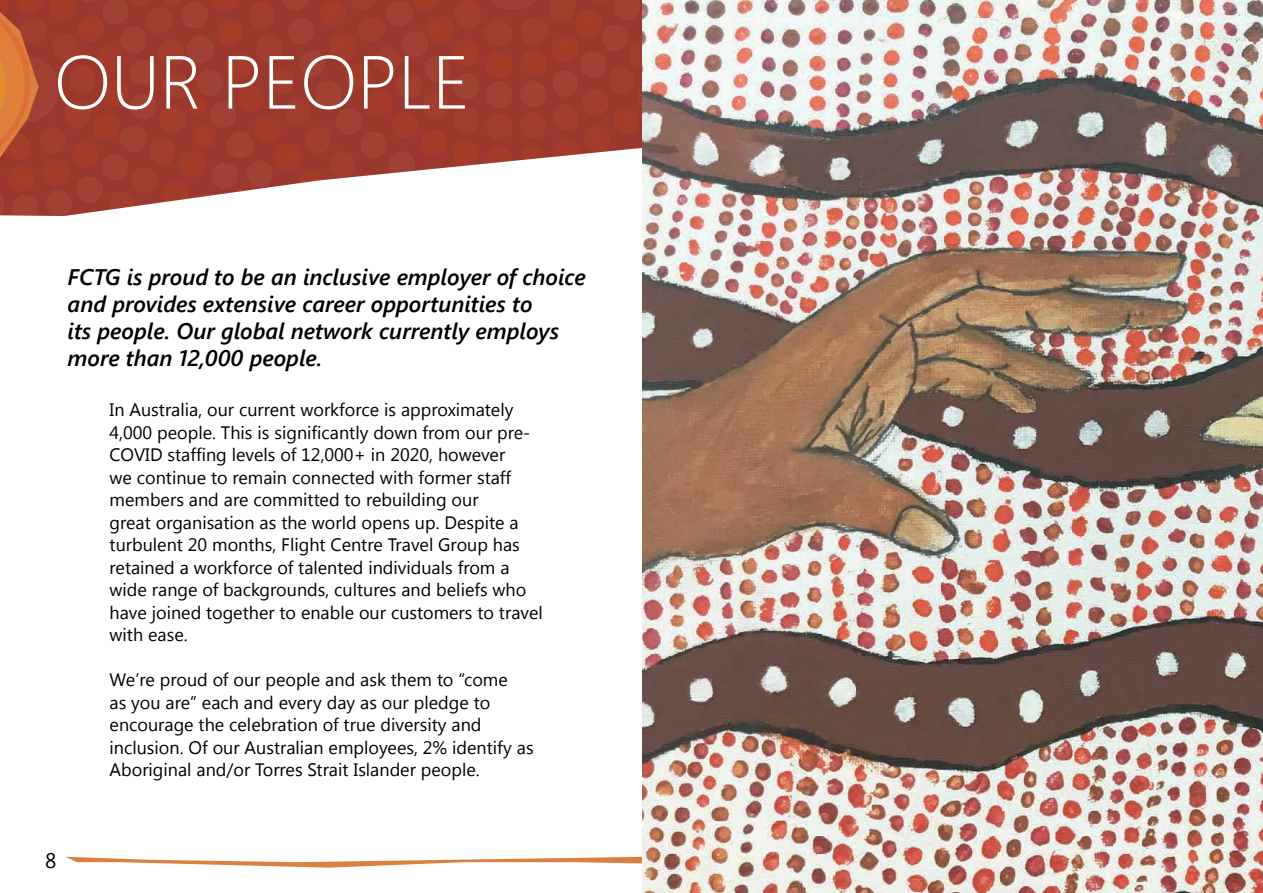
<style>
.page{position:relative;width:1263px;height:893px;background:#fff}
.page>*{position:absolute;margin:0;border:0;box-sizing:border-box;transform-origin:0 0}
.t1{font:300 75px "Segoe UI";color:#fff}
.t2{font:italic 600 22.5px/27px "Segoe UI";color:#000}
.t3{font:21px "Segoe UI";color:#000}
.t4{font:18px/22.5px "Segoe UI";color:#000}
</style>
<div class="page">
<svg style="left:66px;top:857px;width:576px;height:11px"></svg>
<img style="left:0;top:0;width:939px;height:216px">
<svg style="left:0;top:12px;width:38px;height:146px;background:#c56335"></svg>
<img style="left:642px;top:1px;width:621px;height:892px">
<h1 class="t1" style="left:54px;top:22px;width:417px">OUR PEOPLE</h1>
<p class="t2" style="left:68px;top:263px;width:520px">FCTG is proud to be an inclusive employer of choice and provides extensive career opportunities to<br>its people. Our global network currently employs more than 12,000 people.</p>
<p class="t3" style="left:45px;top:846px;width:13px">8</p>
<p class="t4" style="left:110px;top:398px;width:435px">In Australia, our current workforce is approximately 4,000 people. This is significantly down from our pre-COVID staffing levels of 12,000+ in 2020, however<br>we continue to remain connected with former staff members and are committed to rebuilding our<br>great organisation as the world opens up. Despite a turbulent 20 months, Flight Centre Travel Group has retained a workforce of talented individuals from a wide range of backgrounds, cultures and beliefs who have joined together to enable our customers to travel with ease.</p>
<p class="t4" style="left:110px;top:668px;width:426px">We’re proud of our people and ask them to “come<br>as you are” each and every day as our pledge to encourage the celebration of true diversity and inclusion. Of our Australian employees, 2% identify as Aboriginal and/or Torres Strait Islander people.</p>
</div>
